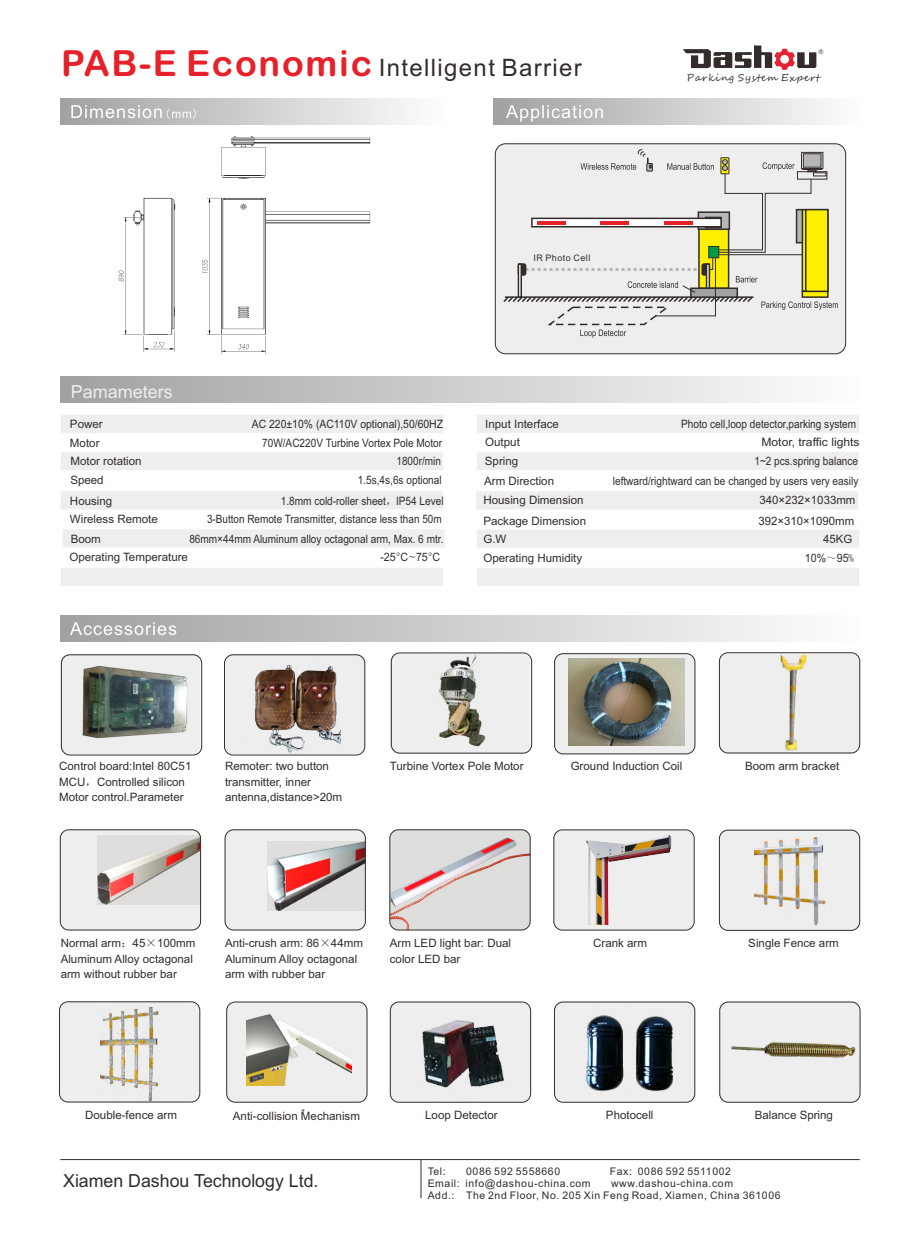
<style>
.page{position:relative;width:920px;height:1239px;background:#fff}
.page>*{position:absolute;margin:0;border:0;box-sizing:border-box;transform-origin:0 0}
.t1{font:36px "Arial Rounded MT Bold";letter-spacing:.05em;color:#e62129}
.t2{font:24px "Arial";letter-spacing:.055em;color:#332c2b}
.t3{font:18px "Arial";color:#332c2b}
.t4{font:18px "Arial";color:#eeeeef}
.t5{font:11.55px/15.5px "Arial";color:#332c2b}
.t6{font:11.55px "Arial";color:#332c2b;scale:.87 1}
.t7{font:11.55px "Arial";color:#332c2b;scale:.86 1}
.t8{font:11.55px "Arial";color:#332c2b;scale:.9 1}
.t9{font:11.55px "Arial";color:#332c2b;scale:1.05 1}
.t10{font:11.55px "Arial";color:#332c2b;scale:.92 1}
.t11{font:10.5px/11.7px "Arial";letter-spacing:.055em;color:#332c2b}
.t12{font:9.9px "Segoe Script";letter-spacing:.08em;color:#332c2b}
.t13{font:9px "Arial";letter-spacing:.055em;color:#332c2b}
.s1{font-family:"Sim Sun"}
.s2{font-family:"Batang"}
</style>
<div class="page">
<div style="left:60px;top:99px;width:383px;height:25px;background:linear-gradient(to right,#a1a1a1,#fdfdfd)"></div>
<svg style="left:71px;top:105px;width:125px;height:14px;background:#c3c3c3"></svg>
<div style="left:494px;top:99px;width:366px;height:25px;background:linear-gradient(to right,#a1a1a1,#fdfdfd)"></div>
<svg style="left:506px;top:105px;width:97px;height:17px;background:#c1c1c1"></svg>
<div style="left:60px;top:376px;width:800px;height:26px;background:linear-gradient(to right,#a1a1a1,#fdfdfd)"></div>
<div style="left:60px;top:616px;width:800px;height:25px;background:linear-gradient(to right,#a1a1a1,#fdfdfd)"></div>
<svg style="left:70px;top:622px;width:106px;height:13px"></svg>
<div style="left:495px;top:143px;width:351px;height:211px;background:#eeeeef;border:1px solid #332c2b;border-radius:10px"></div>
<svg style="left:503px;top:149px;width:335px;height:189px"></svg>
<div style="left:60px;top:654px;width:141px;height:100px;background:#eeeeef;border-radius:9px"></div>
<div style="left:61px;top:654px;width:141px;height:101px;border:1px solid #332c2b;border-radius:9px"></div>
<div style="left:225px;top:654px;width:140px;height:100px;background:#eeeeef;border-radius:9px"></div>
<div style="left:390px;top:654px;width:140px;height:100px;background:#eeeeef;border-radius:9px"></div>
<div style="left:391px;top:652px;width:141px;height:101px;border:1px solid #332c2b;border-radius:9px"></div>
<div style="left:225px;top:830px;width:140px;height:100px;background:#eeeeef;border-radius:9px"></div>
<img style="left:268px;top:842px;width:96px;height:68px">
<div style="left:225px;top:829px;width:141px;height:101px;border:1px solid #332c2b;border-radius:9px"></div>
<div style="left:555px;top:654px;width:140px;height:100px;background:#eeeeef;border-radius:9px"></div>
<div style="left:554px;top:653px;width:141px;height:101px;border:1px solid #332c2b;border-radius:9px"></div>
<div style="left:60px;top:830px;width:141px;height:100px;background:#eeeeef;border-radius:9px"></div>
<img style="left:97px;top:835px;width:102px;height:70px">
<div style="left:60px;top:829px;width:141px;height:101px;border:1px solid #332c2b;border-radius:9px"></div>
<div style="left:553px;top:830px;width:140px;height:100px;background:#eeeeef;border-radius:9px"></div>
<div style="left:553px;top:829px;width:142px;height:101px;border:1px solid #332c2b;border-radius:9px"></div>
<div style="left:719px;top:830px;width:141px;height:100px;background:#eeeeef;border-radius:9px"></div>
<div style="left:719px;top:830px;width:141px;height:101px;border:1px solid #332c2b;border-radius:9px"></div>
<div style="left:719px;top:654px;width:141px;height:100px;background:#eeeeef;border-radius:9px"></div>
<div style="left:719px;top:652px;width:141px;height:101px;border:1px solid #332c2b;border-radius:9px"></div>
<img style="left:390px;top:831px;width:140px;height:99px;border-radius:9px">
<div style="left:389px;top:829px;width:141px;height:101px;border:1px solid #332c2b;border-radius:9px"></div>
<div style="left:227px;top:1002px;width:140px;height:100px;background:#eeeeef;border-radius:9px"></div>
<div style="left:226px;top:1001px;width:141px;height:101px;border:1px solid #332c2b;border-radius:9px"></div>
<img style="left:246px;top:1014px;width:106px;height:71px">
<div style="left:61px;top:415px;width:382px;height:18px;background:#eeeeef"></div>
<div style="left:61px;top:452px;width:382px;height:18px;background:#eeeeef"></div>
<div style="left:61px;top:491px;width:382px;height:18px;background:#eeeeef"></div>
<div style="left:61px;top:568px;width:382px;height:18px;background:#eeeeef"></div>
<div style="left:477px;top:415px;width:382px;height:18px;background:#eeeeef"></div>
<div style="left:477px;top:452px;width:382px;height:18px;background:#eeeeef"></div>
<div style="left:476px;top:491px;width:382px;height:18px;background:#eeeeef"></div>
<div style="left:477px;top:530px;width:382px;height:18px;background:#eeeeef"></div>
<div style="left:477px;top:568px;width:382px;height:18px;background:#eeeeef"></div>
<div style="left:59px;top:1002px;width:141px;height:100px;background:#eeeeef;border-radius:9px"></div>
<div style="left:59px;top:1001px;width:141px;height:101px;border:1px solid #332c2b;border-radius:9px"></div>
<hr style="left:60px;top:1159px;width:800px;height:1px;background:#332c2b">
<hr style="left:421px;top:1159px;width:1px;height:39px;background:#332c2b">
<svg style="left:719px;top:1001px;width:141px;height:101px"></svg>
<div style="left:390px;top:1001px;width:140px;height:101px;background:#eeeeef;border-radius:9px"></div>
<div style="left:390px;top:1001px;width:141px;height:101px;border:1px solid #332c2b;border-radius:9px"></div>
<img style="left:411px;top:1020px;width:106px;height:83px">
<div style="left:555px;top:1001px;width:140px;height:101px;background:#eeeeef;border-radius:9px"></div>
<div style="left:554px;top:1001px;width:141px;height:101px;border:1px solid #332c2b;border-radius:9px"></div>
<img style="left:586px;top:1015px;width:87px;height:76px">
<svg style="left:683px;top:45px;width:140px;height:25px"></svg>
<div style="left:63px;top:529px;width:382px;height:18px;background:#eeeeef"></div>
<img style="left:754px;top:837px;width:71px;height:89px">
<img style="left:100px;top:1008px;width:60px;height:93px">
<img style="left:569px;top:659px;width:115px;height:86px">
<img style="left:586px;top:835px;width:86px;height:89px">
<img style="left:118px;top:136px;width:253px;height:218px">
<img style="left:747px;top:652px;width:89px;height:102px">
<img style="left:242px;top:636px;width:98px;height:120px">
<img style="left:724px;top:1001px;width:137px;height:102px">
<div style="left:224px;top:654px;width:141px;height:101px;border:1px solid #332c2b;border-radius:9px"></div>
<img style="left:82px;top:665px;width:106px;height:74px">
<img style="left:425px;top:652px;width:82px;height:102px">
<h1 class="t1" style="left:61px;top:50px;width:313px">PAB-E Economic</h1>
<h2 class="t2" style="left:379px;top:59px;width:204px">Intelligent Barrier</h2>
<p class="t13" style="left:533px;top:254px;width:59px">IR Photo Cell</p>
<p class="t12" style="left:687px;top:73px;width:135px">Parking System Expert</p>
<h3 class="t4" style="left:71px;top:385px;width:104px">Pamameters</h3>
<p class="t5" style="left:70px;top:418px;width:34px">Power</p>
<p class="t8" style="left:252px;top:420px;width:214px">AC 220±10% (AC110V optional),50/60HZ</p>
<p class="t5" style="left:485px;top:418px;width:75px">Input Interface</p>
<p class="t6" style="left:681px;top:420px;width:203px">Photo cell,loop detector,parking system</p>
<p class="t5" style="left:70px;top:436px;width:31px">Motor</p>
<p class="t6" style="left:262px;top:439px;width:208px">70W/AC220V Turbine Vortex Pole Motor</p>
<p class="t5" style="left:485px;top:436px;width:36px">Output</p>
<p class="t9" style="left:761px;top:438px;width:95px">Motor, traffic lights</p>
<p class="t5" style="left:70px;top:454px;width:73px">Motor rotation</p>
<p class="t6" style="left:396px;top:456px;width:53px">1800r/min</p>
<p class="t5" style="left:70px;top:473px;width:35px">Speed</p>
<p class="t6" style="left:358px;top:476px;width:98px">1.5s,4s,6s optional</p>
<p class="t5" style="left:70px;top:494px;width:44px">Housing</p>
<p class="t6" style="left:281px;top:497px;width:189px">1.8mm cold-roller sheet<span class="s1">，</span>IP54 Level</p>
<p class="t5" style="left:70px;top:512px;width:89px">Wireless Remote</p>
<p class="t7" style="left:207px;top:515px;width:274px">3-Button Remote Transmitter, distance less than 50m</p>
<p class="t5" style="left:71px;top:532px;width:32px">Boom</p>
<p class="t6" style="left:189px;top:534px;width:294px">86mm×44mm Aluminum alloy octagonal arm, Max. 6 mtr.</p>
<p class="t5" style="left:69px;top:550px;width:120px">Operating Temperature</p>
<p class="t10" style="left:380px;top:552px;width:67px">-25<span class="s2">°</span>C<span class="s2">~</span>75<span class="s2">°</span>C</p>
<p class="t5" style="left:485px;top:455px;width:35px">Spring</p>
<p class="t6" style="left:754px;top:457px;width:121px">1~2 pcs.spring balance</p>
<p class="t5" style="left:483px;top:493px;width:102px">Housing Dimension</p>
<p class="t5" style="left:759px;top:493px;width:97px">340×232×1033mm</p>
<p class="t5" style="left:483px;top:514px;width:104px">Package Dimension</p>
<p class="t5" style="left:758px;top:514px;width:97px">392×310×1090mm</p>
<p class="t5" style="left:483px;top:532px;width:25px">G.W</p>
<p class="t5" style="left:823px;top:532px;width:31px">45KG</p>
<p class="t6" style="left:613px;top:476px;width:284px">leftward/rightward can be changed by users very easily</p>
<p class="t5" style="left:484px;top:474px;width:71px">Arm Direction</p>
<p class="t5" style="left:483px;top:551px;width:100px">Operating Humidity</p>
<p class="t10" style="left:805px;top:553px;width:55px">10%<span class="s1">～</span>95<span class="s1">%</span></p>
<p class="t5" style="left:59px;top:759px;width:134px">Control board:Intel 80C51<br>MCU<span class="s1">，</span>Controlled silicon<br>Motor control.Parameter</p>
<p class="t5" style="left:390px;top:759px;width:135px">Turbine Vortex Pole Motor</p>
<p class="t5" style="left:225px;top:759px;width:119px">Remoter: two button transmitter, inner antenna,distance&gt;20m</p>
<p class="t5" style="left:571px;top:759px;width:113px">Ground Induction Coil</p>
<p class="t5" style="left:745px;top:759px;width:96px">Boom arm bracket</p>
<p class="t5" style="left:61px;top:937px;width:136px">Normal arm<span class="s1">：</span>45<span class="s1">×</span>100mm<br>Aluminum Alloy octagonal arm without rubber bar</p>
<p class="t5" style="left:225px;top:937px;width:139px">Anti-crush arm: 86<span class="s1">×</span>44mm<br>Aluminum Alloy octagonal arm with rubber bar</p>
<p class="t5" style="left:390px;top:937px;width:123px">Arm LED light bar: Dual color LED bar</p>
<p class="t5" style="left:593px;top:937px;width:55px">Crank arm</p>
<p class="t5" style="left:748px;top:937px;width:92px">Single Fence arm</p>
<p class="t5" style="left:85px;top:1109px;width:93px">Double-fence arm</p>
<p class="t5" style="left:233px;top:1109px;width:129px">Anti-collision Mechanism</p>
<p class="t5" style="left:425px;top:1108px;width:74px">Loop Detector</p>
<p class="t5" style="left:606px;top:1108px;width:49px">Photocell</p>
<p class="t5" style="left:755px;top:1108px;width:80px">Balance Spring</p>
<h3 class="t3" style="left:63px;top:1173px;width:257px">Xiamen Dashou Technology Ltd.</h3>
<p class="t11" style="left:428px;top:1167px;width:20px">Tel:</p>
<p class="t11" style="left:466px;top:1167px;width:95px">0086 592 5558660</p>
<p class="t11" style="left:610px;top:1167px;width:123px">Fax: 0086 592 5511002</p>
<p class="t11" style="left:428px;top:1178px;width:164px">Email: info@dashou-china.com</p>
<p class="t11" style="left:428px;top:1178px;width:354px;text-indent:183px">www.dashou-china.com<br>Add.: The 2nd Floor, No. 205 Xin Feng Road, Xiamen, China 361006</p>
</div>
